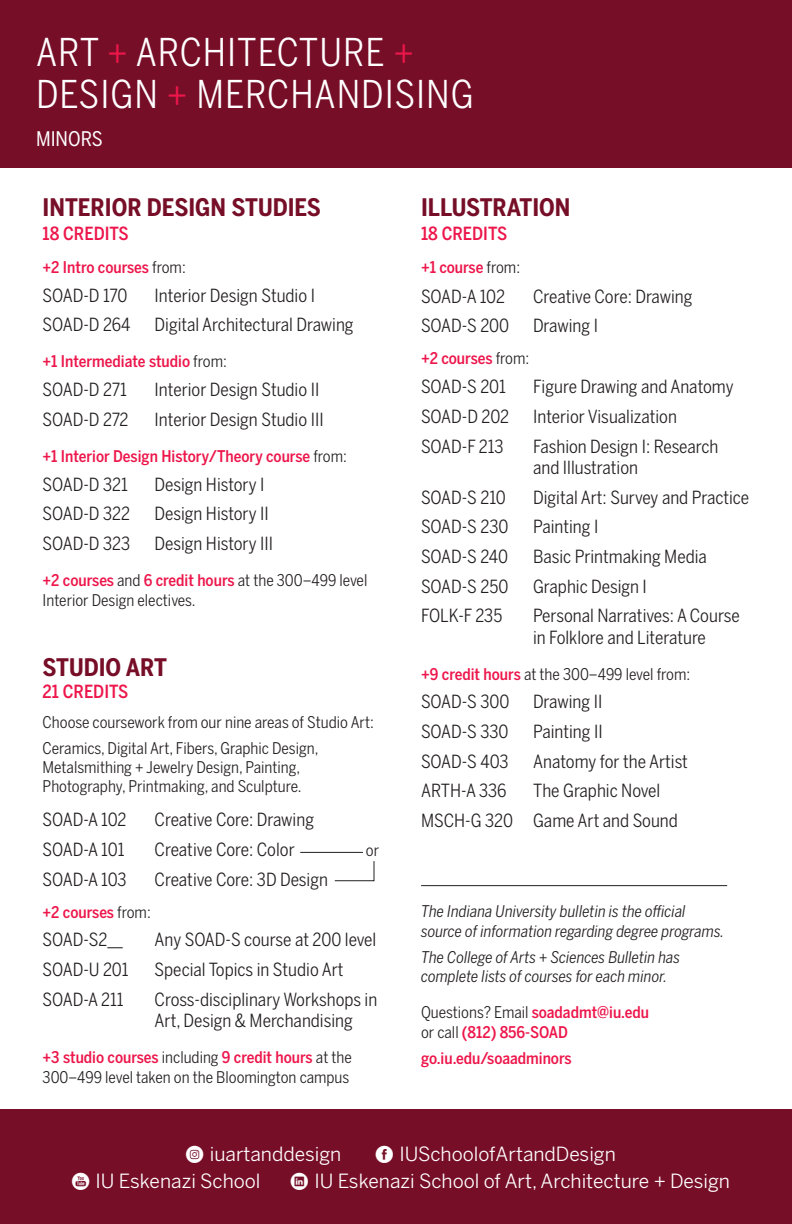
<style>
.page{position:relative;width:792px;height:1224px;background:#fff}
.page>*{position:absolute;margin:0;border:0;box-sizing:border-box;transform-origin:0 0}
.t1{font:38px/42px "Benton Sans Cond";letter-spacing:.025em;color:#fff}
.t2{font:700 24px "Benton Sans Cond";color:#770e28}
.t3{font:20px "Benton Sans Cond";color:#fff}
.t4{font:19.2px "Benton Sans";color:#fff}
.t5{font:18px/29.6px "Benton Sans Cond";color:#231f20}
.t6{font:500 18px "Benton Sans Cond";color:#ed164b}
.t7{font:16px/20px "Benton Sans Cond";color:#231f20}
.t8{font:500 16px/20px "Benton Sans Cond";color:#ed164b}
.t9{font:italic 16px/26px "Benton Sans Cond";color:#231f20}
.s1{color:#ed164b}
.s2{font-weight:400;color:#231f20}
.s3{font-weight:500;color:#ed164b}
.s4{font-family:"IU Social Icons"}
</style>
<div class="page">
<hr style="left:421px;top:885px;width:306px;height:1px;background:#231f20">
<hr style="left:300px;top:852px;width:63px;height:1px;background:#231f20">
<div style="left:0;top:0;width:792px;height:167px;background:#770e28"></div>
<svg style="left:334px;top:861px;width:41px;height:21px"></svg>
<div style="left:0;top:1109px;width:792px;height:115px;background:#770e28"></div>
<p class="t1" style="left:36px;top:31px;width:439px">ART <span class="s1">+</span> ARCHITECTURE <span class="s1">+<br></span>DESIGN <span class="s1">+</span> MERCHANDISING</p>
<p class="t3" style="left:36px;top:127px;width:68px">MINORS</p>
<h1 class="t2" style="left:43px;top:193px;width:280px">INTERIOR DESIGN STUDIES</h1>
<p class="t6" style="left:43px;top:223px;width:88px">18 CREDITS</p>
<p class="t8" style="left:43px;top:257px;width:145px">+2 Intro courses <span class="s2">from:</span></p>
<p class="t5" style="left:43px;top:280px;width:86px">SOAD-D 170</p>
<p class="t5" style="left:155px;top:280px;width:162px">Interior Design Studio I</p>
<p class="t5" style="left:43px;top:310px;width:90px">SOAD-D 264</p>
<p class="t5" style="left:155px;top:310px;width:201px">Digital Architectural Drawing</p>
<p class="t8" style="left:43px;top:352px;width:186px">+1 Intermediate studio <span class="s2">from:</span></p>
<p class="t5" style="left:43px;top:375px;width:86px">SOAD-D 271</p>
<p class="t5" style="left:155px;top:375px;width:166px">Interior Design Studio II</p>
<p class="t5" style="left:43px;top:404px;width:88px">SOAD-D 272</p>
<p class="t5" style="left:155px;top:404px;width:171px">Interior Design Studio III</p>
<p class="t8" style="left:43px;top:446px;width:306px">+1 Interior Design History/Theory course <span class="s2">from:</span></p>
<p class="t5" style="left:43px;top:469px;width:87px">SOAD-D 321</p>
<p class="t5" style="left:155px;top:469px;width:111px">Design History I</p>
<p class="t5" style="left:43px;top:499px;width:89px">SOAD-D 322</p>
<p class="t5" style="left:155px;top:499px;width:116px">Design History II</p>
<p class="t5" style="left:43px;top:528px;width:89px">SOAD-D 323</p>
<p class="t5" style="left:155px;top:528px;width:120px">Design History III</p>
<p class="t7" style="left:43px;top:570px;width:326px"><span class="s3">+2 courses</span> and <span class="s3">6 credit hours</span> at the 300–499 level<br>Interior Design electives.</p>
<h1 class="t2" style="left:43px;top:652px;width:126px">STUDIO ART</h1>
<p class="t6" style="left:43px;top:680px;width:87px">21 CREDITS</p>
<p class="t7" style="left:43px;top:712px;width:333px">Choose coursework from our nine areas of Studio Art:</p>
<p class="t7" style="left:43px;top:738px;width:277px;line-height:19.2px">Ceramics, Digital Art, Fibers, Graphic Design,<br>Metalsmithing + Jewelry Design, Painting,<br>Photography, Printmaking, and Sculpture.</p>
<p class="t5" style="left:43px;top:805px;width:85px">SOAD-A 102</p>
<p class="t5" style="left:155px;top:805px;width:161px">Creative Core: Drawing</p>
<p class="t5" style="left:43px;top:835px;width:83px">SOAD-A 101</p>
<p class="t5" style="left:155px;top:835px;width:142px">Creative Core: Color</p>
<p class="t7" style="left:366px;top:840px;width:15px">or</p>
<p class="t5" style="left:43px;top:864px;width:85px">SOAD-A 103</p>
<p class="t5" style="left:155px;top:864px;width:175px">Creative Core: 3D Design</p>
<p class="t8" style="left:43px;top:902px;width:110px">+2 courses <span class="s2">from:</span></p>
<p class="t5" style="left:43px;top:925px;width:82px">SOAD-S2__</p>
<p class="t5" style="left:155px;top:925px;width:223px">Any SOAD-S course at 200 level</p>
<p class="t5" style="left:43px;top:955px;width:88px">SOAD-U 201</p>
<p class="t5" style="left:155px;top:955px;width:190px">Special Topics in Studio Art</p>
<p class="t5" style="left:43px;top:984px;width:83px">SOAD-A 211</p>
<p class="t5" style="left:155px;top:984px;width:224px">Cross-disciplinary Workshops in</p>
<p class="t5" style="left:155px;top:1006px;width:200px">Art, Design &amp; Merchandising</p>
<p class="t7" style="left:43px;top:1047px;width:311px"><span class="s3">+3 studio courses</span> including <span class="s3">9 credit hours</span> at the<br>300–499 level taken on the Bloomington campus</p>
<h1 class="t2" style="left:421px;top:193px;width:151px">ILLUSTRATION</h1>
<p class="t6" style="left:421px;top:223px;width:88px">18 CREDITS</p>
<p class="t8" style="left:421px;top:257px;width:101px">+1 course <span class="s2">from:</span></p>
<p class="t5" style="left:421px;top:281px;width:85px">SOAD-A 102</p>
<p class="t5" style="left:533px;top:281px;width:161px">Creative Core: Drawing</p>
<p class="t5" style="left:421px;top:311px;width:90px">SOAD-S 200</p>
<p class="t5" style="left:533px;top:311px;width:66px">Drawing I</p>
<p class="t8" style="left:421px;top:349px;width:110px">+2 courses <span class="s2">from:</span></p>
<p class="t5" style="left:421px;top:372px;width:86px">SOAD-S 201</p>
<p class="t5" style="left:533px;top:372px;width:202px">Figure Drawing and Anatomy</p>
<p class="t5" style="left:421px;top:402px;width:90px">SOAD-D 202</p>
<p class="t5" style="left:533px;top:402px;width:145px">Interior Visualization</p>
<p class="t5" style="left:421px;top:431px;width:84px">SOAD-F 213</p>
<p class="t5" style="left:533px;top:431px;width:187px">Fashion Design I: Research</p>
<p class="t5" style="left:533px;top:453px;width:106px">and Illustration</p>
<p class="t5" style="left:421px;top:482px;width:86px">SOAD-S 210</p>
<p class="t5" style="left:533px;top:482px;width:218px">Digital Art: Survey and Practice</p>
<p class="t5" style="left:421px;top:512px;width:89px">SOAD-S 230</p>
<p class="t5" style="left:533px;top:512px;width:67px">Painting I</p>
<p class="t5" style="left:421px;top:541px;width:89px">SOAD-S 240</p>
<p class="t5" style="left:533px;top:541px;width:175px">Basic Printmaking Media</p>
<p class="t5" style="left:421px;top:571px;width:89px">SOAD-S 250</p>
<p class="t5" style="left:533px;top:571px;width:115px">Graphic Design I</p>
<p class="t5" style="left:421px;top:601px;width:83px">FOLK-F 235</p>
<p class="t5" style="left:533px;top:601px;width:208px">Personal Narratives: A Course</p>
<p class="t5" style="left:533px;top:622px;width:174px">in Folklore and Literature</p>
<p class="t7" style="left:421px;top:664px;width:271px"><span class="s3">+9 credit hours</span> at the 300–499 level from:</p>
<p class="t5" style="left:421px;top:687px;width:90px">SOAD-S 300</p>
<p class="t5" style="left:533px;top:687px;width:71px">Drawing II</p>
<p class="t5" style="left:421px;top:716px;width:89px">SOAD-S 330</p>
<p class="t5" style="left:533px;top:716px;width:71px">Painting II</p>
<p class="t5" style="left:421px;top:746px;width:89px">SOAD-S 403</p>
<p class="t5" style="left:533px;top:746px;width:156px">Anatomy for the Artist</p>
<p class="t5" style="left:421px;top:776px;width:87px">ARTH-A 336</p>
<p class="t5" style="left:421px;top:776px;width:258px;text-indent:112px">The Graphic Novel<br>MSCH-G 320 Game Art and Sound</p>
<p class="t9" style="left:421px;top:898px;width:266px">The Indiana University bulletin is the ofcial</p>
<p class="t9" style="left:421px;top:918px;width:305px">source of information regarding degree programs.<br>The College of Arts + Sciences Bulletin has</p>
<p class="t9" style="left:421px;top:963px;width:248px">complete lists of courses for each minor.</p>
<p class="t8" style="left:421px;top:1002px;width:229px"><span class="s2">Questions? Email</span> soadadmt@iu.edu <span class="s2">or call</span> (812) 856-SOAD</p>
<p class="t8" style="left:421px;top:1048px;width:152px">go.iu.edu/soaadminors</p>
<p class="t4" style="left:186px;top:1143px;width:157px"><span class="s4">i</span> iuartanddesign</p>
<p class="t4" style="left:376px;top:1143px;width:241px"><span class="s4">f</span> IUSchoolofArtandDesign</p>
<p class="t4" style="left:72px;top:1169px;width:190px"><span class="s4">y</span> IU Eskenazi School</p>
<p class="t4" style="left:291px;top:1169px;width:441px"><span class="s4">l</span> IU Eskenazi School of Art, Architecture + Design</p>
</div>
